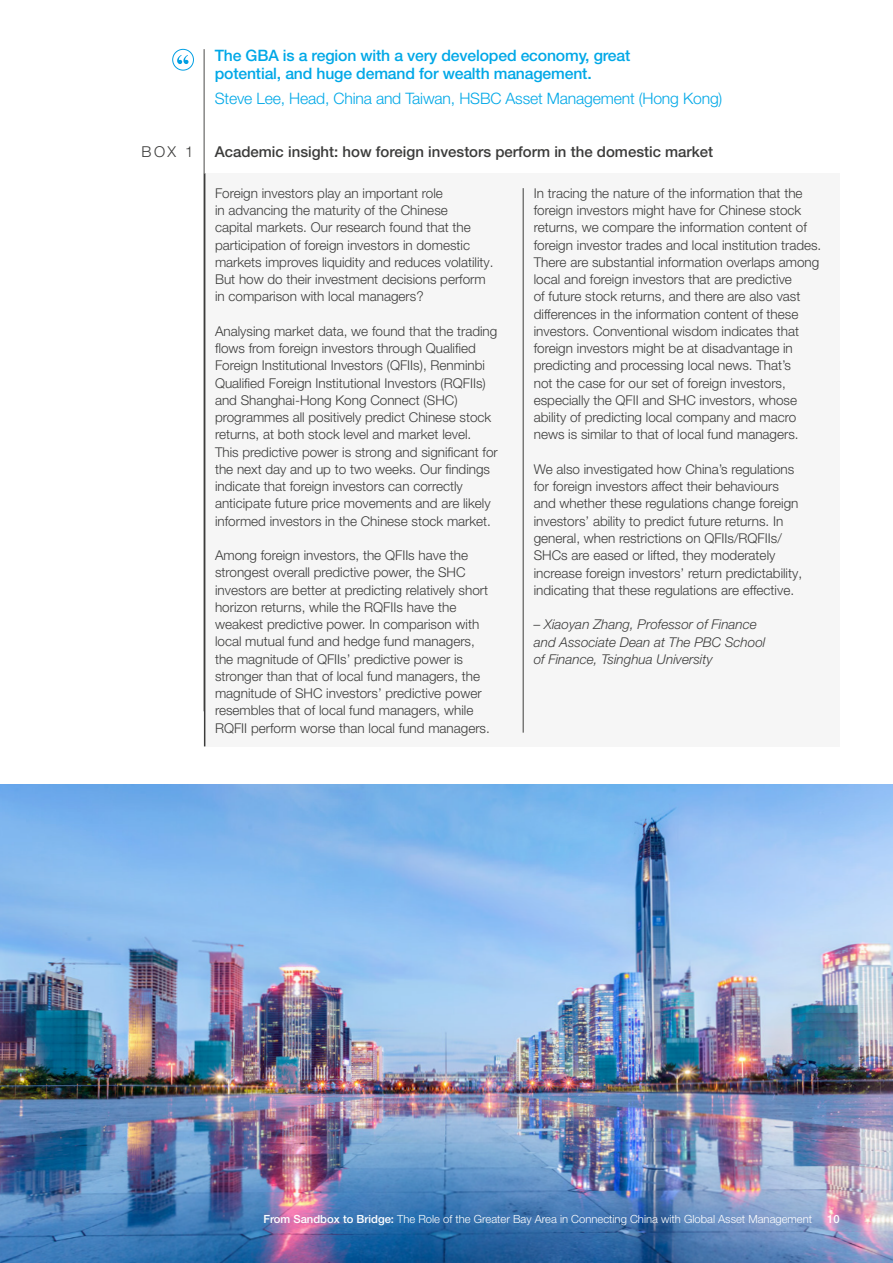
<style>
.page{position:relative;width:893px;height:1263px;background:#fff}
.page>*{position:absolute;margin:0;border:0;box-sizing:border-box;transform-origin:0 0}
.t1{font:500 15.75px/18.8px "Helvetica Neue LT Pro";letter-spacing:-.01em;color:#00a8e7}
.t2{font:300 15.75px "Helvetica Neue LT Pro";letter-spacing:-.01em;color:#00a8e7}
.t3{font:500 15px "Helvetica Neue LT Pro";color:#3c3c3b}
.t4{font:300 15px "Helvetica Neue LT Pro";color:#3c3c3b}
.t5{font:300 13.5px/17.2px "Helvetica Neue LT Pro";color:#3c3c3b}
.t6{font:italic 300 13.5px/17.2px "Helvetica Neue LT Pro";color:#3c3c3b}
.t7{font:300 11.25px "Helvetica Neue LT Pro";color:#fff}
.t8{font:500 11.25px "Helvetica Neue LT Pro";color:#fff}
.s1{font-weight:500}
</style>
<div class="page">
<hr style="left:204px;top:49px;width:1px;height:662px;background:#4a4a49">
<div style="left:172px;top:49px;width:22px;height:21px;border:1px solid #009fe3;border-radius:50%"></div>
<svg style="left:177px;top:55px;width:11px;height:9px"></svg>
<div style="left:204px;top:173px;width:636px;height:573px;background:#f6f6f6"></div>
<hr style="left:523px;top:188px;width:1px;height:545px;background:#3c3c3b">
<hr style="left:204px;top:173px;width:1px;height:573px;background:#3c3c3b">
<img style="left:0;top:784px;width:893px;height:479px">
<p class="t1" style="left:215px;top:45px;width:417px">The GBA is a region with a very developed economy, great potential, and huge demand for wealth management.</p>
<p class="t2" style="left:215px;top:89px;width:509px">Steve Lee, Head, China and Taiwan, HSBC Asset Management (Hong Kong)</p>
<p class="t4" style="left:142px;top:142px;width:53px">BOX 1</p>
<p class="t3" style="left:215px;top:142px;width:500px">Academic insight: how foreign investors perform in the domestic market</p>
<p class="t5" style="left:215px;top:184px;width:280px">Foreign investors play an important role<br>in advancing the maturity of the Chinese<br>capital markets. Our research found that the participation of foreign investors in domestic markets improves liquidity and reduces volatility.<br>But how do their investment decisions perform in comparison with local managers?</p>
<p class="t5" style="left:215px;top:322px;width:284px">Analysing market data, we found that the trading flows from foreign investors through Qualified Foreign Institutional Investors (QFIIs), Renminbi Qualified Foreign Institutional Investors (RQFIIs) and Shanghai-Hong Kong Connect (SHC) programmes all positively predict Chinese stock returns, at both stock level and market level.<br>This predictive power is strong and significant for the next day and up to two weeks. Our findings indicate that foreign investors can correctly anticipate future price movements and are likely informed investors in the Chinese stock market.</p>
<p class="t5" style="left:215px;top:546px;width:276px">Among foreign investors, the QFIIs have the strongest overall predictive power, the SHC investors are better at predicting relatively short horizon returns, while the RQFIIs have the weakest predictive power. In comparison with local mutual fund and hedge fund managers, the magnitude of QFIIs’ predictive power is stronger than that of local fund managers, the magnitude of SHC investors’ predictive power resembles that of local fund managers, while RQFII perform worse than local fund managers.</p>
<p class="t5" style="left:534px;top:184px;width:289px">In tracing the nature of the information that the foreign investors might have for Chinese stock returns, we compare the information content of foreign investor trades and local institution trades.<br>There are substantial information overlaps among local and foreign investors that are predictive<br>of future stock returns, and there are also vast differences in the information content of these investors. Conventional wisdom indicates that foreign investors might be at disadvantage in predicting and processing local news. That’s<br>not the case for our set of foreign investors, especially the QFII and SHC investors, whose ability of predicting local company and macro news is similar to that of local fund managers.</p>
<p class="t5" style="left:534px;top:460px;width:270px">We also investigated how China’s regulations for foreign investors affect their behaviours and whether these regulations change foreign investors’ ability to predict future returns. In general, when restrictions on QFIIs/RQFIIs/ SHCs are eased or lifted, they moderately increase foreign investors’ return predictability, indicating that these regulations are effective.</p>
<p class="t6" style="left:534px;top:616px;width:233px">– Xiaoyan Zhang, Professor of Finance and Associate Dean at The PBC School of Finance, Tsinghua University</p>
<p class="t7" style="left:263px;top:1212px;width:550px"><span class="s1">From Sandbox to Bridge:</span> The Role of the Greater Bay Area in Connecting China with Global Asset Management</p>
<p class="t8" style="left:827px;top:1212px;width:14px">10</p>
</div>
